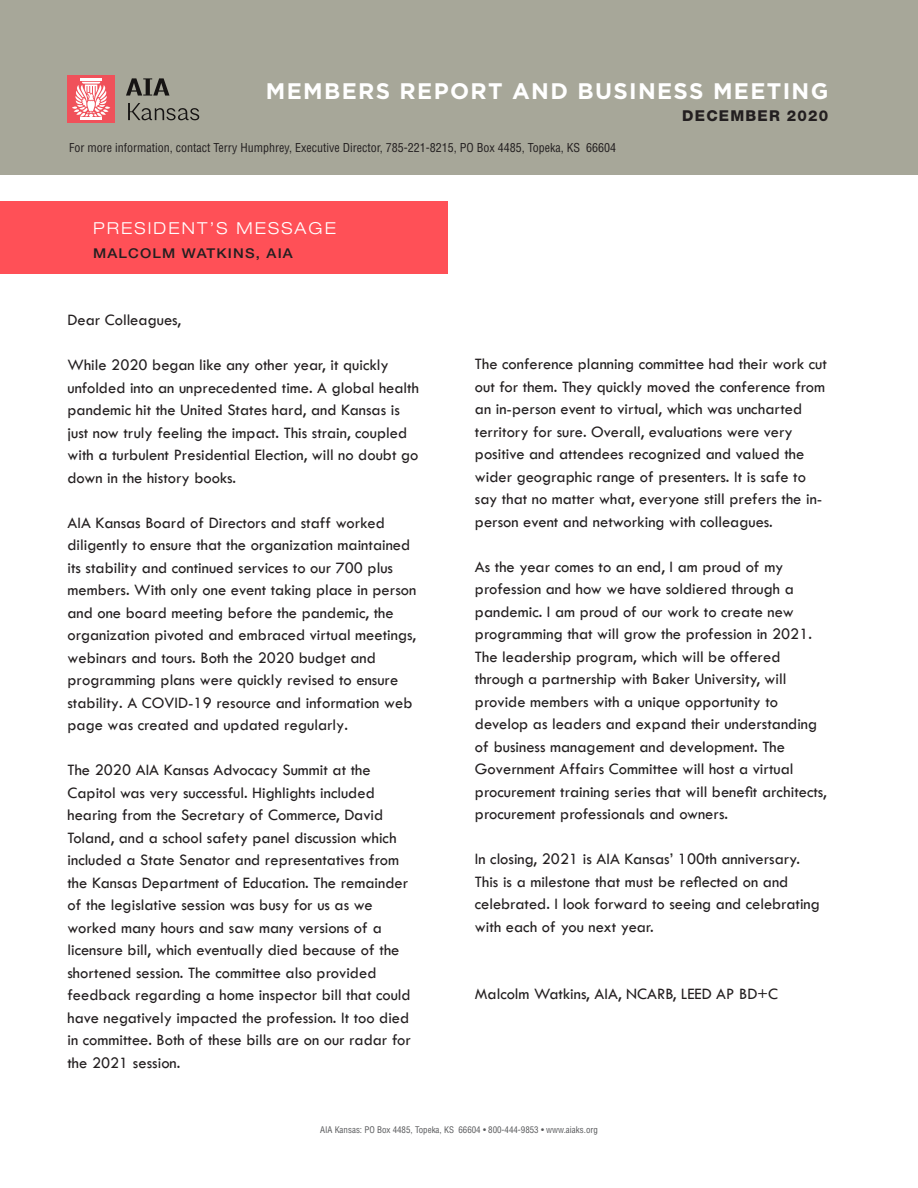
<style>
.page{position:relative;width:918px;height:1188px;background:#fff}
.page>*{position:absolute;margin:0;border:0;box-sizing:border-box;transform-origin:0 0}
.t1{font:700 22.5px "Gotham";letter-spacing:.06em;color:#fff}
.t2{font:16.5px/22.5px "Tw Cen";color:#231f20}
.t3{font:300 expanded 16.5px "Helvetica Neue";letter-spacing:.13em;color:#fff}
.t4{font:800 15px "Helvetica Neue";letter-spacing:.08em;color:#231f20}
.t5{font:500 13.5px "Helvetica Neue";letter-spacing:.08em;color:#231f20;scale:1.1 1}
.t6{font:condensed 12px "Helvetica";color:#231f20}
.t7{font:condensed 8.85px "Helvetica";color:#58595b}
</style>
<div class="page">
<div style="left:0;top:0;width:918px;height:175px;background:#a7a799"></div>
<div style="left:0;top:201px;width:448px;height:73px;background:#ff5057"></div>
<div style="left:68px;top:76px;width:47px;height:47px;background:#f0515a"></div>
<hr style="left:80px;top:78px;width:22px;height:3px;background:#fff">
<hr style="left:80px;top:118px;width:22px;height:2px;background:#fff">
<svg style="left:72px;top:82px;width:38px;height:35px"></svg>
<svg style="left:126px;top:78px;width:44px;height:18px"></svg>
<svg style="left:128px;top:103px;width:71px;height:18px"></svg>
<p class="t1" style="left:266px;top:78px;width:564px">MEMBERS REPORT AND BUSINESS MEETING</p>
<p class="t4" style="left:682px;top:107px;width:148px">DECEMBER 2020</p>
<p class="t6" style="left:69px;top:140px;width:549px">For more information, contact Terry Humphrey, Executive Director, 785-221-8215, PO Box 4485, Topeka, KS 66604</p>
<p class="t3" style="left:93px;top:218px;width:245px">PRESIDENT’S MESSAGE</p>
<p class="t5" style="left:93px;top:245px;width:183px">MALCOLM WATKINS, AIA</p>
<p class="t2" style="left:68px;top:309px;width:115px">Dear Colleagues,</p>
<p class="t2" style="left:68px;top:354px;width:353px">While 2020 began like any other year, it quickly unfolded into an unprecedented time. A global health pandemic hit the United States hard, and Kansas is just now truly feeling the impact. This strain, coupled with a turbulent Presidential Election, will no doubt go down in the history books.</p>
<p class="t2" style="left:68px;top:511px;width:350px">AIA Kansas Board of Directors and staff worked diligently to ensure that the organization maintained its stability and continued services to our 700 plus members. With only one event taking place in person and one board meeting before the pandemic, the organization pivoted and embraced virtual meetings, webinars and tours. Both the 2020 budget and programming plans were quickly revised to ensure stability. A COVID-19 resource and information web page was created and updated regularly.</p>
<p class="t2" style="left:68px;top:759px;width:345px">The 2020 AIA Kansas Advocacy Summit at the Capitol was very successful. Highlights included hearing from the Secretary of Commerce, David Toland, and a school safety panel discussion which included a State Senator and representatives from the Kansas Department of Education. The remainder of the legislative session was busy for us as we worked many hours and saw many versions of a licensure bill, which eventually died because of the shortened session. The committee also provided feedback regarding a home inspector bill that could have negatively impacted the profession. It too died in committee. Both of these bills are on our radar for the 2021 session.</p>
<p class="t2" style="left:475px;top:353px;width:354px">The conference planning committee had their work cut out for them. They quickly moved the conference from an in-person event to virtual, which was uncharted territory for sure. Overall, evaluations were very positive and attendees recognized and valued the wider geographic range of presenters. It is safe to say that no matter what, everyone still prefers the in&shy;person event and networking with colleagues.</p>
<p class="t2" style="left:475px;top:555px;width:353px">As the year comes to an end, I am proud of my profession and how we have soldiered through a pandemic. I am proud of our work to create new programming that will grow the profession in 2021.<br>The leadership program, which will be offered through a partnership with Baker University, will provide members with a unique opportunity to develop as leaders and expand their understanding of business management and development. The Government Affairs Committee will host a virtual procurement training series that will benefit architects, procurement professionals and owners.</p>
<p class="t2" style="left:475px;top:848px;width:347px">In closing, 2021 is AIA Kansas’ 100th anniversary.<br>This is a milestone that must be reflected on and celebrated. I look forward to seeing and celebrating with each of you next year.</p>
<p class="t2" style="left:475px;top:983px;width:305px">Malcolm Watkins, AIA, NCARB, LEED AP BD+C</p>
<p class="t7" style="left:320px;top:1124px;width:279px">AIA Kansas: PO Box 4485, Topeka, KS 66604 • 800-444-9853 • www.aiaks.org</p>
</div>
